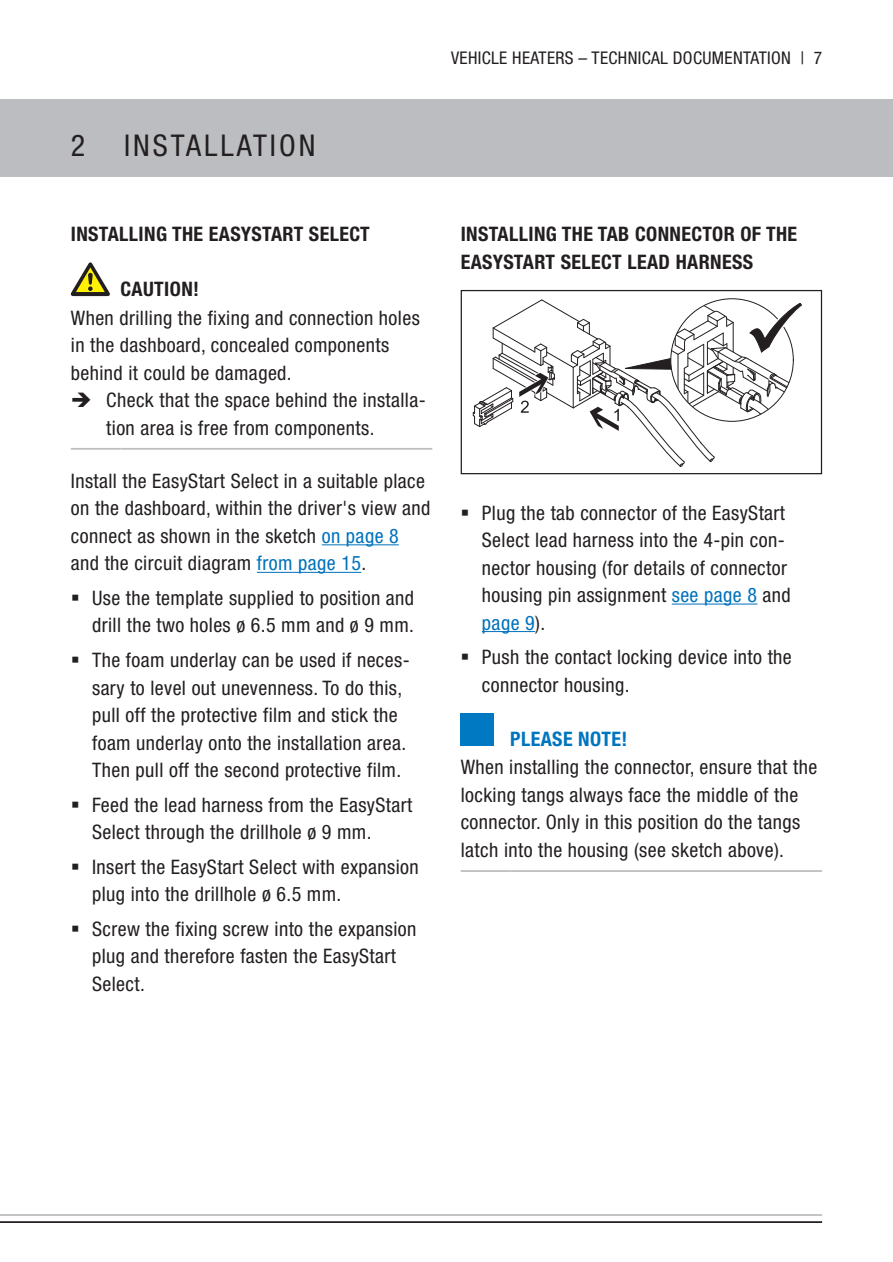
<style>
.page{position:relative;width:893px;height:1262px;background:#fff}
.page>*{position:absolute;margin:0;border:0;box-sizing:border-box;transform-origin:0 0}
.t1{font:condensed 30px "Helvetica Neue LTW1 G";letter-spacing:.1em;color:#231f20}
.t2{font:condensed 20px/27.5px "Helvetica Neue LTW1 G";letter-spacing:.02em;color:#231f20}
.t3{font:700 condensed 20px/27.5px "Helvetica Neue LTW1 G";letter-spacing:.02em;color:#231f20}
.t4{font:700 condensed 20px "Helvetica Neue LTW1 G";letter-spacing:.02em;color:#0075be}
.t5{font:condensed 17.5px "Helvetica Neue LTW1 G";letter-spacing:.02em;color:#231f20}
.s1{color:#0072bc}
</style>
<div class="page">
<div style="left:0;top:99px;width:893px;height:78px;background:#bcbdc0"></div>
<hr style="left:0;top:1214px;width:822px;height:1px;background:#bcbdc0">
<hr style="left:0;top:1221px;width:822px;height:1px;background:#231f20">
<hr style="left:322px;top:544px;width:77px;height:1px;background:#0072bc">
<hr style="left:257px;top:572px;width:104px;height:1px;background:#0072bc">
<hr style="left:71px;top:448px;width:49px;height:1px;background:#bcbdc0">
<hr style="left:120px;top:448px;width:312px;height:1px;background:#bcbdc0">
<svg style="left:71px;top:262px;width:39px;height:34px"></svg>
<hr style="left:672px;top:603px;width:85px;height:1px;background:#0072bc">
<hr style="left:482px;top:631px;width:53px;height:1px;background:#0072bc">
<svg style="left:473px;top:298px;width:329px;height:169px"></svg>
<div style="left:461px;top:290px;width:361px;height:184px;border:1px solid #231f20"></div>
<hr style="left:461px;top:870px;width:49px;height:2px;background:#bcbdc0">
<hr style="left:510px;top:870px;width:312px;height:2px;background:#bcbdc0">
<div style="left:461px;top:713px;width:33px;height:33px;background:#0079c2"></div>
<p class="t5" style="left:451px;top:47px;width:372px">VEHICLE HEATERS – TECHNICAL DOCUMENTATION | 7</p>
<h1 class="t1" style="left:71px;top:128px;width:16px">2</h1>
<h1 class="t1" style="left:124px;top:128px;width:193px">INSTALLATION</h1>
<p class="t3" style="left:71px;top:220px;width:301px">INSTALLING THE EASYSTART SELECT</p>
<p class="t3" style="left:120px;top:275px;width:80px">CAUTION!</p>
<p class="t2" style="left:71px;top:304px;width:350px">When drilling the fixing and connection holes in the dashboard, concealed components behind it could be damaged.</p>
<p class="t2" style="left:106px;top:386px;width:321px">Check that the space behind the installa&shy;tion area is free from components.</p>
<p class="t2" style="left:71px;top:467px;width:361px">Install the EasyStart Select in a suitable place on the dashboard, within the driver's view and connect as shown in the sketch <span class="s1">on page 8 </span>and the circuit diagram <span class="s1">from page 15</span>.</p>
<p class="t2" style="left:92px;top:584px;width:323px">Use the template supplied to position and drill the two holes ø 6.5 mm and ø 9 mm.</p>
<p class="t2" style="left:92px;top:646px;width:319px">The foam underlay can be used if neces&shy;sary to level out unevenness. To do this, pull off the protective film and stick the foam underlay onto the installation area.<br>Then pull off the second protective film.</p>
<p class="t2" style="left:92px;top:791px;width:322px">Feed the lead harness from the EasyStart<br>Select through the drillhole ø 9 mm.</p>
<p class="t2" style="left:92px;top:853px;width:328px">Insert the EasyStart Select with expansion plug into the drillhole ø 6.5 mm.</p>
<p class="t2" style="left:92px;top:915px;width:326px">Screw the fixing screw into the expansion plug and therefore fasten the EasyStart<br>Select.</p>
<p class="t3" style="left:461px;top:220px;width:338px">INSTALLING THE TAB CONNECTOR OF THE<br>EASYSTART SELECT LEAD HARNESS</p>
<p class="t2" style="left:482px;top:499px;width:310px">Plug the tab connector of the EasyStart<br>Select lead harness into the 4-pin con&shy;nector housing (for details of connector housing pin assignment <span class="s1">see page 8</span> and <span class="s1">page 9</span>).</p>
<p class="t2" style="left:482px;top:643px;width:311px">Push the contact locking device into the connector housing.</p>
<p class="t4" style="left:510px;top:726px;width:119px">PLEASE NOTE!</p>
<p class="t2" style="left:461px;top:753px;width:358px">When installing the connector, ensure that the locking tangs always face the middle of the connector. Only in this position do the tangs latch into the housing (see sketch above).</p>
</div>
